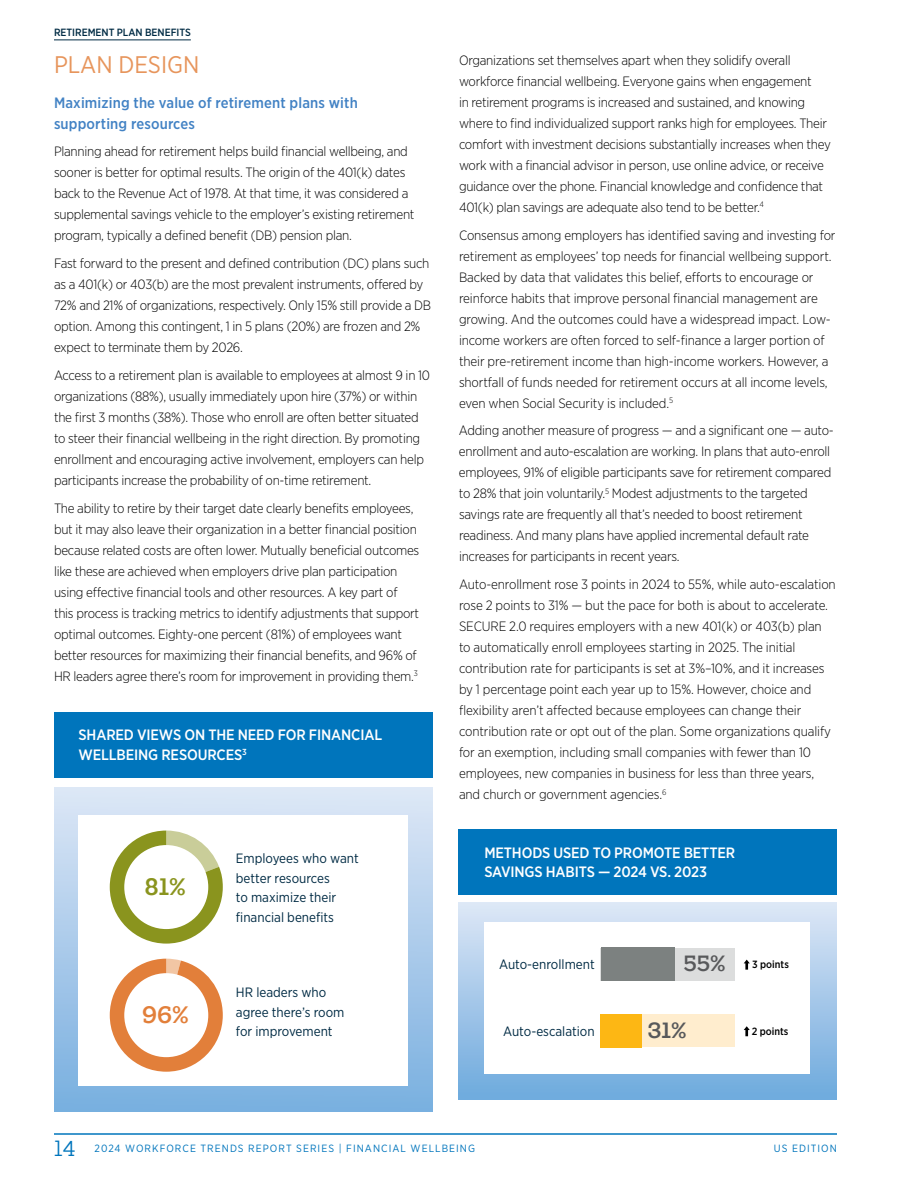
<style>
.page{position:relative;width:918px;height:1188px;background:#fff}
.page>*{position:absolute;margin:0;border:0;box-sizing:border-box;transform-origin:0 0}
.t1{font:24px "Gotham Narrow";color:#e7955c}
.t2{font:500 22.65px "Gallagher Slab";color:#8a941e}
.t3{font:500 22.65px "Gallagher Slab";color:#e27f3a}
.t4{font:500 21px "Gallagher Slab";color:#58595b}
.t5{font:500 15px/19.5px "Gotham Narrow";letter-spacing:-.01em;color:#fff}
.t6{font:500 15px/21px "Gotham Narrow";letter-spacing:.01em;color:#4282c4}
.t7{font:300 13.5px/21px "Gotham Narrow";letter-spacing:-.02em;color:#000}
.t8{font:13.5px/19.5px "Gotham Narrow";color:#002b44}
.t9{font:10.5px "Gotham Narrow";letter-spacing:.1em;color:#0075bc}
.t10{font:500 10.5px "Gotham Narrow";color:#002b44}
.t11{font:500 10.5px "Gotham Narrow";color:#000}
.s1{font-family:"Gallagher Slab";font-weight:300;font-size:21px}
</style>
<div class="page">
<hr style="left:54px;top:1133px;width:783px;height:2px;background:#0075bc">
<hr style="left:54px;top:40px;width:137px;height:1px;background:#002b44">
<div style="left:458px;top:829px;width:379px;height:66px;background:#0075bc"></div>
<div style="left:458px;top:903px;width:378px;height:197px;background:linear-gradient(to bottom,#dde7f6,#6ca9dd)"></div>
<div style="left:484px;top:922px;width:325px;height:152px;background:#fff"></div>
<div style="left:601px;top:948px;width:134px;height:33px;background:#dcdddd"></div>
<div style="left:601px;top:948px;width:73px;height:33px;background:#7c8180"></div>
<div style="left:601px;top:1014px;width:134px;height:33px;background:#ffedce"></div>
<div style="left:601px;top:1014px;width:41px;height:33px;background:#fdb714"></div>
<svg style="left:744px;top:1026px;width:6px;height:10px"></svg>
<svg style="left:744px;top:960px;width:6px;height:10px"></svg>
<div style="left:54px;top:788px;width:378px;height:324px;background:linear-gradient(to bottom,#dfe8f7,#7cb1e0)"></div>
<div style="left:79px;top:816px;width:329px;height:270px;background:#fff"></div>
<svg style="left:110px;top:831px;width:113px;height:113px"></svg>
<div style="left:124px;top:845px;width:84px;height:84px;background:#fff;border-radius:50%"></div>
<svg style="left:110px;top:959px;width:113px;height:113px"></svg>
<div style="left:124px;top:973px;width:84px;height:84px;background:#fff;border-radius:50%"></div>
<div style="left:54px;top:712px;width:379px;height:65px;background:#0075bc"></div>
<p class="t10" style="left:54px;top:26px;width:138px">RETIREMENT PLAN BENEFITS</p>
<h1 class="t1" style="left:54px;top:50px;width:147px">PLAN DESIGN</h1>
<p class="t6" style="left:54px;top:92px;width:305px">Maximizing the value of retirement plans with supporting resources</p>
<p class="t7" style="left:54px;top:141px;width:362px">Planning ahead for retirement helps build financial wellbeing, and sooner is better for optimal results. The origin of the 401(k) dates back to the Revenue Act of 1978. At that time, it was considered a supplemental savings vehicle to the employer’s existing retirement program, typically a defined benefit (DB) pension plan.</p>
<p class="t7" style="left:54px;top:253px;width:379px">Fast forward to the present and defined contribution (DC) plans such as a 401(k) or 403(b) are the most prevalent instruments, offered by 72% and 21% of organizations, respectively. Only 15% still provide a DB option. Among this contingent, 1 in 5 plans (20%) are frozen and 2% expect to terminate them by 2026.</p>
<p class="t7" style="left:54px;top:364px;width:378px">Access to a retirement plan is available to employees at almost 9 in 10 organizations (88%), usually immediately upon hire (37%) or within the first 3 months (38%). Those who enroll are often better situated to steer their financial wellbeing in the right direction. By promoting enrollment and encouraging active involvement, employers can help participants increase the probability of on-time retirement.</p>
<p class="t7" style="left:54px;top:497px;width:367px">The ability to retire by their target date clearly benefits employees, but it may also leave their organization in a better financial position because related costs are often lower. Mutually beneficial outcomes like these are achieved when employers drive plan participation using effective financial tools and other resources. A key part of this process is tracking metrics to identify adjustments that support optimal outcomes. Eighty-one percent (81%) of employees want better resources for maximizing their financial benefits, and 96% of HR leaders agree there’s room for improvement in providing them.<sup>3</sup></p>
<p class="t5" style="left:79px;top:725px;width:305px">SHARED VIEWS ON THE NEED FOR FINANCIAL<br>WELLBEING RESOURCES<sup>3</sup></p>
<h2 class="t2" style="left:145px;top:873px;width:43px">81%</h2>
<h2 class="t3" style="left:142px;top:1001px;width:48px">96%</h2>
<p class="t8" style="left:236px;top:848px;width:124px">Employees who want better resources<br>to maximize their financial benefits</p>
<p class="t8" style="left:236px;top:983px;width:110px">HR leaders who agree there’s room for improvement</p>
<p class="t7" style="left:459px;top:49px;width:373px">Organizations set themselves apart when they solidify overall workforce financial wellbeing. Everyone gains when engagement<br>in retirement programs is increased and sustained, and knowing where to find individualized support ranks high for employees. Their comfort with investment decisions substantially increases when they work with a financial advisor in person, use online advice, or receive guidance over the phone. Financial knowledge and confidence that 401(k) plan savings are adequate also tend to be better.<sup>4</sup></p>
<p class="t7" style="left:459px;top:224px;width:378px">Consensus among employers has identified saving and investing for retirement as employees’ top needs for financial wellbeing support.<br>Backed by data that validates this belief, efforts to encourage or reinforce habits that improve personal financial management are growing. And the outcomes could have a widespread impact. Low&shy;income workers are often forced to self-finance a larger portion of their pre-retirement income than high-income workers. However, a shortfall of funds needed for retirement occurs at all income levels, even when Social Security is included.<sup>5</sup></p>
<p class="t7" style="left:459px;top:420px;width:376px">Adding another measure of progress — and a significant one — auto&shy;enrollment and auto-escalation are working. In plans that auto-enroll employees, 91% of eligible participants save for retirement compared to 28% that join voluntarily.<sup>5</sup> Modest adjustments to the targeted savings rate are frequently all that’s needed to boost retirement readiness. And many plans have applied incremental default rate increases for participants in recent years.</p>
<p class="t7" style="left:459px;top:574px;width:378px">Auto-enrollment rose 3 points in 2024 to 55%, while auto-escalation rose 2 points to 31% — but the pace for both is about to accelerate.<br>SECURE 2.0 requires employers with a new 401(k) or 403(b) plan to automatically enroll employees starting in 2025. The initial contribution rate for participants is set at 3%–10%, and it increases by 1 percentage point each year up to 15%. However, choice and flexibility aren’t affected because employees can change their contribution rate or opt out of the plan. Some organizations qualify for an exemption, including small companies with fewer than 10 employees, new companies in business for less than three years, and church or government agencies.<sup>6</sup></p>
<p class="t5" style="left:484px;top:842px;width:252px">METHODS USED TO PROMOTE BETTER<br>SAVINGS HABITS — 2024 VS. 2023</p>
<p class="t8" style="left:499px;top:954px;width:97px">Auto-enrollment</p>
<p class="t8" style="left:503px;top:1021px;width:93px">Auto-escalation</p>
<h3 class="t4" style="left:684px;top:950px;width:43px">55%</h3>
<h3 class="t4" style="left:648px;top:1018px;width:40px">31%</h3>
<p class="t11" style="left:752px;top:958px;width:38px">3 points</p>
<p class="t11" style="left:752px;top:1025px;width:38px">2 points</p>
<p class="t9" style="left:54px;top:1142px;width:423px"><span class="s1">14</span> 2024 WORKFORCE TRENDS REPORT SERIES | FINANCIAL WELLBEING</p>
<p class="t9" style="left:774px;top:1142px;width:65px">US EDITION</p>
</div>
